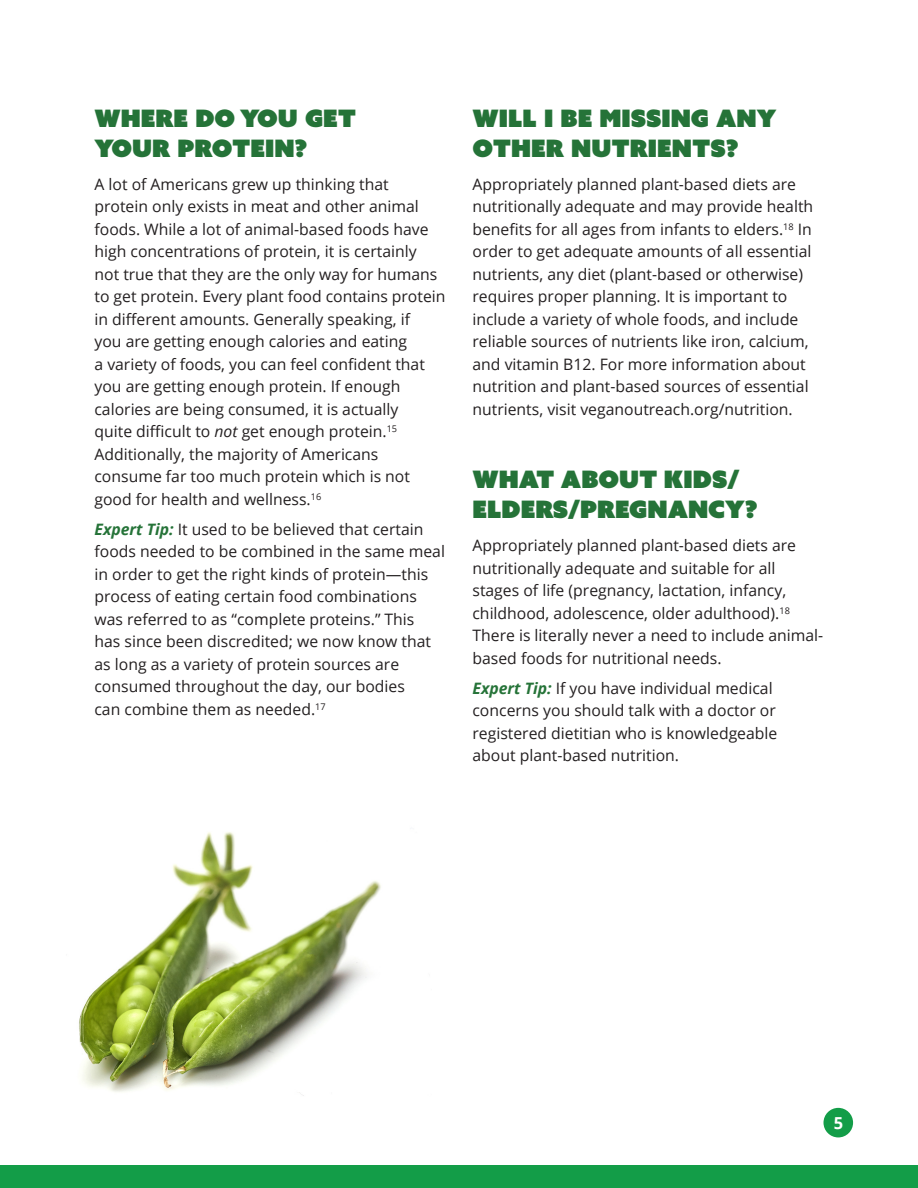
<style>
.page{position:relative;width:918px;height:1188px;background:#fff}
.page>*{position:absolute;margin:0;border:0;box-sizing:border-box;transform-origin:0 0}
.headline{font:24px/30px "Azo Sans Uber";color:#257338}
.Body{font:700 16.5px "Open Sans";color:#fff}
.Body-2{font:15.75px/22.5px "Open Sans";color:#231f20}
.s1{font-style:italic}
.s2{font-weight:700;font-style:italic;color:#257338}
</style>
<div class="page">
<img style="left:79px;top:832px;width:302px;height:264px">
<div style="left:823px;top:1108px;width:30px;height:29px;background:#139d48;border-radius:50%"></div>
<div style="left:0;top:1166px;width:918px;height:22px;background:#139d48"></div>
<p class="headline" style="left:94px;top:103px;width:263px">WHERE DO YOU GET<br>YOUR PROTEIN?</p>
<p class="Body-2" style="left:94px;top:173px;width:353px">A lot of Americans grew up thinking that protein only exists in meat and other animal foods. While a lot of animal-based foods have high concentrations of protein, it is certainly<br>not true that they are the only way for humans to get protein. Every plant food contains protein in different amounts. Generally speaking, if<br>you are getting enough calories and eating<br>a variety of foods, you can feel confident that you are getting enough protein. If enough calories are being consumed, it is actually<br>quite difficult to <span class="s1">not</span> get enough protein.<sup>15<br></sup>Additionally, the majority of Americans consume far too much protein which is not good for health and wellness.<sup>16</sup></p>
<p class="Body-2" style="left:94px;top:518px;width:352px"><span class="s2">Expert Tip:</span> It used to be believed that certain foods needed to be combined in the same meal in order to get the right kinds of protein—this process of eating certain food combinations was referred to as “complete proteins.” This<br>has since been discredited; we now know that as long as a variety of protein sources are consumed throughout the day, our bodies<br>can combine them as needed.<sup>17</sup></p>
<p class="headline" style="left:472px;top:103px;width:305px">WILL I BE MISSING ANY<br>OTHER NUTRIENTS?</p>
<p class="Body-2" style="left:472px;top:173px;width:342px">Appropriately planned plant-based diets are nutritionally adequate and may provide health benefits for all ages from infants to elders.<sup>18</sup> In order to get adequate amounts of all essential nutrients, any diet (plant-based or otherwise) requires proper planning. It is important to include a variety of whole foods, and include reliable sources of nutrients like iron, calcium, and vitamin B12. For more information about nutrition and plant-based sources of essential nutrients, visit veganoutreach.org/nutrition.</p>
<p class="headline" style="left:472px;top:465px;width:287px">WHAT ABOUT KIDS/<br>ELDERS/PREGNANCY?</p>
<p class="Body-2" style="left:472px;top:534px;width:352px">Appropriately planned plant-based diets are nutritionally adequate and suitable for all stages of life (pregnancy, lactation, infancy, childhood, adolescence, older adulthood).<sup>18<br></sup>There is literally never a need to include animal&shy;based foods for nutritional needs.</p>
<p class="Body-2" style="left:472px;top:677px;width:306px"><span class="s2">Expert Tip:</span> If you have individual medical concerns you should talk with a doctor or registered dietitian who is knowledgeable about plant-based nutrition.</p>
<p class="Body" style="left:834px;top:1111px;width:11px">5</p>
</div>
